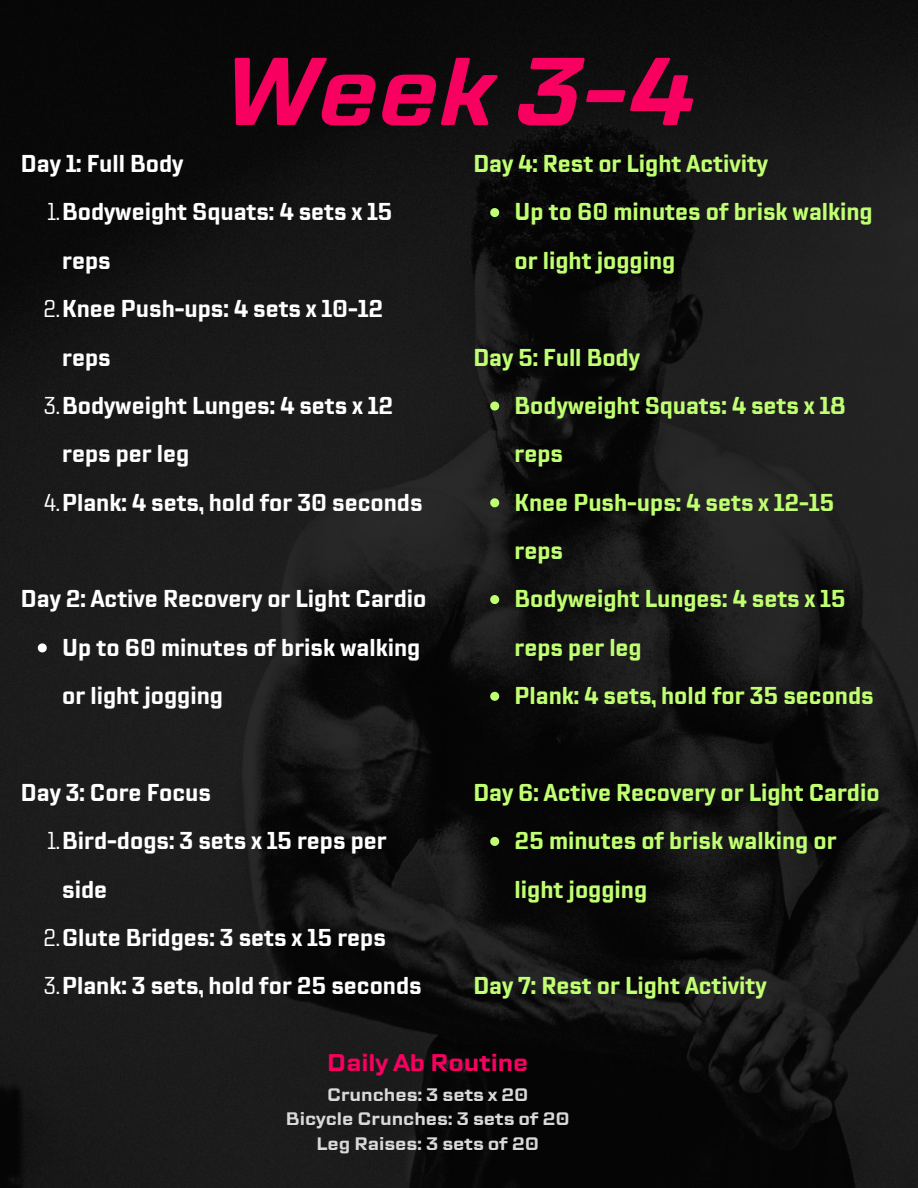
<style>
.page{position:relative;width:918px;height:1188px;background:#fff}
.page>*{position:absolute;margin:0;border:0;box-sizing:border-box;transform-origin:0 0}
.t1{font:italic 700 96px "TT Lakes Neue";color:#f70060}
.t2{font:700 24.3px/48.3px "TT Lakes Neue Cond";color:#fff}
.t3{font:700 24.3px/48.3px "TT Lakes Neue Cond";color:#c1ff72}
.t4{font:700 24px "TT Lakes Neue";color:#f70060}
.t5{font:700 18px "TT Lakes Neue";color:#d9d9d9}
.s1{font-weight:400}
</style>
<div class="page">
<img style="left:0;top:0;width:918px;height:1188px">
<svg style="left:38px;top:643px;width:9px;height:9px"></svg>
<svg style="left:490px;top:208px;width:9px;height:9px"></svg>
<svg style="left:490px;top:402px;width:9px;height:9px"></svg>
<svg style="left:490px;top:498px;width:9px;height:9px"></svg>
<svg style="left:490px;top:595px;width:9px;height:9px"></svg>
<svg style="left:490px;top:692px;width:9px;height:9px"></svg>
<svg style="left:490px;top:837px;width:9px;height:9px"></svg>
<p class="t1" style="left:224px;top:24px;width:471px">Week 3-4</p>
<p class="t2" style="left:21px;top:139px;width:164px">Day 1: Full Body</p>
<p class="t2" style="left:47px;top:188px;width:347px"><span class="s1">1.</span>Bodyweight Squats: 4 sets x 15</p>
<p class="t2" style="left:62px;top:236px;width:50px">reps</p>
<p class="t2" style="left:43px;top:285px;width:341px"><span class="s1">2.</span>Knee Push-ups: 4 sets x 10-12</p>
<p class="t2" style="left:62px;top:333px;width:50px">reps</p>
<p class="t2" style="left:44px;top:381px;width:351px"><span class="s1">3.</span>Bodyweight Lunges: 4 sets x 12</p>
<p class="t2" style="left:62px;top:430px;width:129px">reps per leg</p>
<p class="t2" style="left:44px;top:478px;width:380px"><span class="s1">4.</span>Plank: 4 sets, hold for 30 seconds</p>
<p class="t2" style="left:62px;top:575px;width:366px;text-indent:-41px">Day 2: Active Recovery or Light Cardio<br>Up to 60 minutes of brisk walking or light jogging</p>
<p class="t2" style="left:21px;top:768px;width:192px">Day 3: Core Focus</p>
<p class="t2" style="left:47px;top:817px;width:341px"><span class="s1">1.</span>Bird-dogs: 3 sets x 15 reps per</p>
<p class="t2" style="left:62px;top:865px;width:46px">side</p>
<p class="t2" style="left:43px;top:913px;width:344px"><span class="s1">2.</span>Glute Bridges: 3 sets x 15 reps</p>
<p class="t2" style="left:44px;top:962px;width:379px"><span class="s1">3.</span>Plank: 3 sets, hold for 25 seconds</p>
<p class="t3" style="left:515px;top:139px;width:360px;text-indent:-41px">Day 4: Rest or Light Activity<br>Up to 60 minutes of brisk walking or light jogging</p>
<p class="t3" style="left:515px;top:333px;width:361px;text-indent:-41px">Day 5: Full Body<br>Bodyweight Squats: 4 sets x 18 reps<br>Knee Push-ups: 4 sets x 12-15 reps<br>Bodyweight Lunges: 4 sets x 15 reps per leg<br>Plank: 4 sets, hold for 35 seconds</p>
<p class="t3" style="left:515px;top:768px;width:366px;text-indent:-41px">Day 6: Active Recovery or Light Cardio<br>25 minutes of brisk walking or light jogging</p>
<p class="t3" style="left:473px;top:962px;width:295px">Day 7: Rest or Light Activity</p>
<p class="t4" style="left:327px;top:1046px;width:203px">Daily Ab Routine</p>
<h1 class="t5" style="left:327px;top:1082px;width:203px">Crunches: 3 sets x 20</h1>
<h2 class="t5" style="left:286px;top:1107px;width:286px">Bicycle Crunches: 3 sets of 20</h2>
<p class="t5" style="left:317px;top:1131px;width:224px">Leg Raises: 3 sets of 20</p>
</div>
